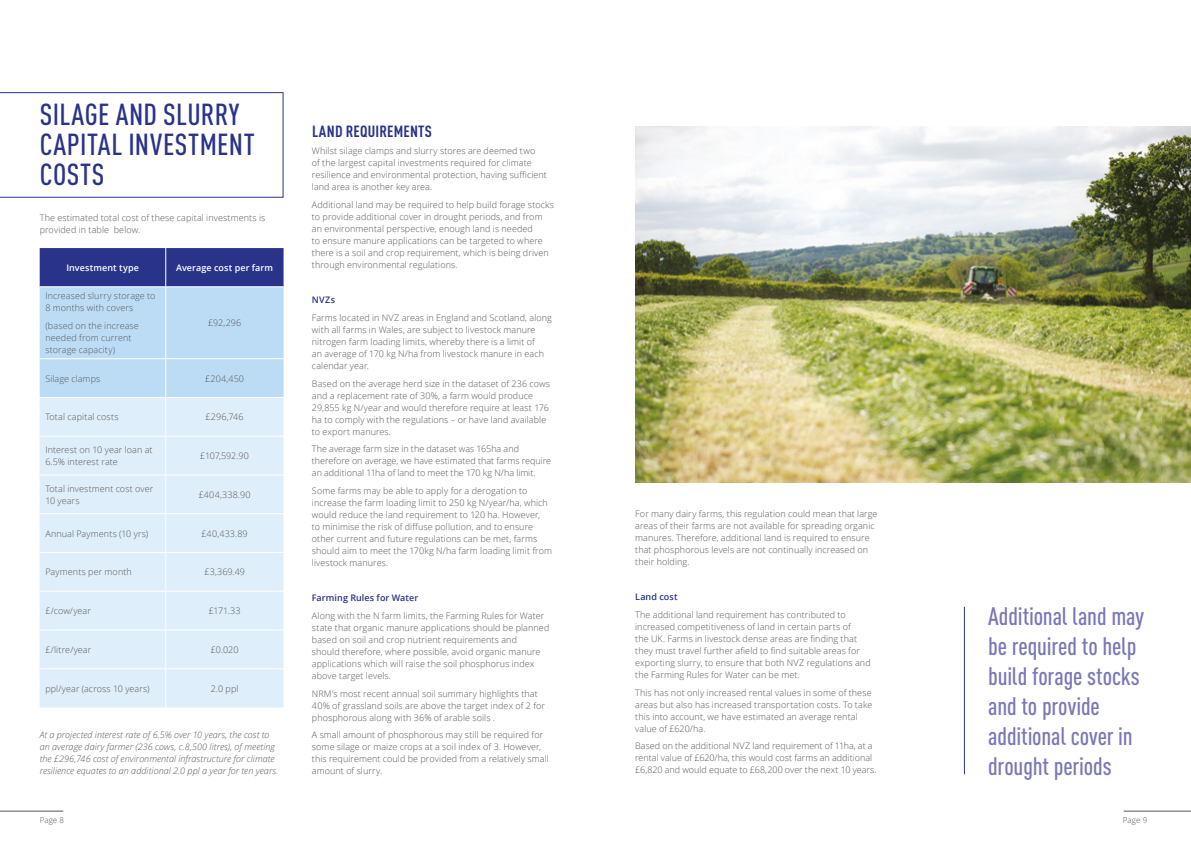
<style>
.page{position:relative;width:1191px;height:842px;background:#fff}
.page>*{position:absolute;margin:0;border:0;box-sizing:border-box;transform-origin:0 0}
.t1{font:500 condensed 30px/30px "DIN Pro";letter-spacing:.015em;color:#29338a}
.t2{font:500 condensed 25px/30px "DIN Pro";letter-spacing:-.005em;color:#7a77b7}
.t3{font:700 condensed 16px "DIN Pro";letter-spacing:.015em;color:#29338a}
.t4{font:300 9px/12px "Open Sans";letter-spacing:.01em;color:#575756}
.t5{font:italic 300 9px/12px "Open Sans";letter-spacing:.005em;color:#575756}
.t6{font:600 9px "Open Sans";letter-spacing:.01em;color:#29338a}
.t7{font:600 9px "Open Sans";letter-spacing:.01em;color:#fff}
.t8{font:300 8px "Open Sans";letter-spacing:.005em;color:#575756}
</style>
<div class="page">
<hr style="left:0;top:811px;width:63px;height:1px;background:#575756">
<hr style="left:1123px;top:811px;width:68px;height:1px;background:#575756">
<svg style="left:0;top:92px;width:283px;height:106px"></svg>
<svg style="left:40px;top:248px;width:243px;height:149px;background:#96b0d9"></svg>
<div style="left:40px;top:398px;width:243px;height:309px;background:#dfeefb"></div>
<hr style="left:165px;top:248px;width:1px;height:39px;background:#fff">
<hr style="left:40px;top:287px;width:126px;height:1px;background:#fff">
<hr style="left:166px;top:287px;width:117px;height:1px;background:#fff">
<hr style="left:165px;top:287px;width:1px;height:71px;background:#fff">
<hr style="left:40px;top:358px;width:126px;height:1px;background:#fff">
<hr style="left:166px;top:358px;width:117px;height:1px;background:#fff">
<hr style="left:165px;top:359px;width:1px;height:38px;background:#fff">
<hr style="left:165px;top:398px;width:1px;height:38px;background:#fff">
<hr style="left:40px;top:436px;width:126px;height:1px;background:#fff">
<hr style="left:166px;top:436px;width:117px;height:1px;background:#fff">
<hr style="left:165px;top:436px;width:1px;height:39px;background:#fff">
<hr style="left:40px;top:475px;width:126px;height:1px;background:#fff">
<hr style="left:166px;top:475px;width:117px;height:1px;background:#fff">
<hr style="left:165px;top:475px;width:1px;height:38px;background:#fff">
<hr style="left:40px;top:513px;width:126px;height:1px;background:#fff">
<hr style="left:166px;top:513px;width:117px;height:1px;background:#fff">
<hr style="left:165px;top:514px;width:1px;height:38px;background:#fff">
<hr style="left:40px;top:552px;width:126px;height:1px;background:#fff">
<hr style="left:166px;top:552px;width:117px;height:1px;background:#fff">
<hr style="left:165px;top:553px;width:1px;height:38px;background:#fff">
<hr style="left:40px;top:591px;width:126px;height:1px;background:#fff">
<hr style="left:166px;top:591px;width:117px;height:1px;background:#fff">
<hr style="left:165px;top:591px;width:1px;height:39px;background:#fff">
<hr style="left:40px;top:630px;width:126px;height:1px;background:#fff">
<hr style="left:166px;top:630px;width:117px;height:1px;background:#fff">
<hr style="left:165px;top:630px;width:1px;height:38px;background:#fff">
<hr style="left:40px;top:668px;width:126px;height:1px;background:#fff">
<hr style="left:166px;top:668px;width:117px;height:1px;background:#fff">
<hr style="left:165px;top:669px;width:1px;height:38px;background:#fff">
<img style="left:635px;top:126px;width:556px;height:356px">
<hr style="left:964px;top:607px;width:1px;height:167px;background:#29338a">
<h1 class="t1" style="left:40px;top:96px;width:216px">SILAGE AND SLURRY<br>CAPITAL INVESTMENT<br>COSTS</h1>
<p class="t4" style="left:40px;top:211px;width:227px">The estimated total cost of these capital investments is provided in table below.</p>
<p class="t7" style="left:66px;top:261px;width:74px">Investment type</p>
<p class="t7" style="left:176px;top:261px;width:99px">Average cost per farm</p>
<p class="t4" style="left:45px;top:290px;width:112px">Increased slurry storage to<br>8 months with covers</p>
<p class="t4" style="left:45px;top:319px;width:95px">(based on the increase needed from current storage capacity)</p>
<p class="t4" style="left:208px;top:317px;width:35px">£92,296</p>
<p class="t4" style="left:45px;top:372px;width:56px">Silage clamps</p>
<p class="t4" style="left:205px;top:372px;width:40px">£204,450</p>
<p class="t4" style="left:45px;top:411px;width:75px">Total capital costs</p>
<p class="t4" style="left:206px;top:411px;width:40px">£296,746</p>
<p class="t4" style="left:45px;top:443px;width:109px">Interest on 10 year loan at<br>6.5% interest rate</p>
<p class="t4" style="left:200px;top:449px;width:50px">£107,592.90</p>
<p class="t4" style="left:45px;top:482px;width:109px">Total investment cost over<br>10 years</p>
<p class="t4" style="left:199px;top:488px;width:53px">£404,338.90</p>
<p class="t4" style="left:45px;top:527px;width:104px">Annual Payments (10 yrs)</p>
<p class="t4" style="left:202px;top:527px;width:48px">£40,433.89</p>
<p class="t4" style="left:45px;top:566px;width:88px">Payments per month</p>
<p class="t4" style="left:204px;top:566px;width:42px">£3,369.49</p>
<p class="t4" style="left:45px;top:604px;width:47px">£/cow/year</p>
<p class="t4" style="left:209px;top:604px;width:33px">£171.33</p>
<p class="t4" style="left:45px;top:643px;width:47px">£/litre/year</p>
<p class="t4" style="left:211px;top:643px;width:29px">£0.020</p>
<p class="t4" style="left:45px;top:682px;width:106px">ppl/year (across 10 years)</p>
<p class="t4" style="left:211px;top:682px;width:29px">2.0 ppl</p>
<p class="t5" style="left:40px;top:728px;width:240px">At a projected interest rate of 6.5% over 10 years, the cost to an average dairy farmer (236 cows, c.8,500 litres), of meeting the £296,746 cost of environmental infrastructure for climate resilience equates to an additional 2.0 ppl a year for ten years.</p>
<h3 class="t3" style="left:312px;top:119px;width:121px">LAND REQUIREMENTS</h3>
<p class="t4" style="left:312px;top:145px;width:236px">Whilst silage clamps and slurry stores are deemed two<br>of the largest capital investments required for climate resilience and environmental protection, having sufficient land area is another key area.</p>
<p class="t4" style="left:312px;top:199px;width:244px">Additional land may be required to help build forage stocks to provide additional cover in drought periods, and from an environmental perspective, enough land is needed<br>to ensure manure applications can be targeted to where there is a soil and crop requirement, which is being driven through environmental regulations.</p>
<p class="t6" style="left:312px;top:294px;width:25px">NVZs</p>
<p class="t4" style="left:312px;top:312px;width:241px">Farms located in NVZ areas in England and Scotland, along with all farms in Wales, are subject to livestock manure nitrogen farm loading limits, whereby there is a limit of<br>an average of 170 kg N/ha from livestock manure in each calendar year.</p>
<p class="t4" style="left:312px;top:377px;width:240px">Based on the average herd size in the dataset of 236 cows and a replacement rate of 30%, a farm would produce 29,855 kg N/year and would therefore require at least 176 ha to comply with the regulations – or have land available to export manures.</p>
<p class="t4" style="left:312px;top:443px;width:241px">The average farm size in the dataset was 165ha and therefore on average, we have estimated that farms require an additional 11ha of land to meet the 170 kg N/ha limit.</p>
<p class="t4" style="left:312px;top:485px;width:242px">Some farms may be able to apply for a derogation to increase the farm loading limit to 250 kg N/year/ha, which would reduce the land requirement to 120 ha. However,<br>to minimise the risk of diffuse pollution, and to ensure other current and future regulations can be met, farms should aim to meet the 170kg N/ha farm loading limit from livestock manures.</p>
<p class="t6" style="left:312px;top:592px;width:108px">Farming Rules for Water</p>
<p class="t4" style="left:312px;top:610px;width:239px">Along with the N farm limits, the Farming Rules for Water state that organic manure applications should be planned based on soil and crop nutrient requirements and<br>should therefore, where possible, avoid organic manure applications which will raise the soil phosphorus index above target levels.</p>
<p class="t4" style="left:312px;top:687px;width:235px">NRM’s most recent annual soil summary highlights that<br>40% of grassland soils are above the target index of 2 for phosphorous along with 36% of arable soils .</p>
<p class="t4" style="left:312px;top:729px;width:238px">A small amount of phosphorous may still be required for some silage or maize crops at a soil index of 3. However, this requirement could be provided from a relatively small amount of slurry.</p>
<p class="t4" style="left:635px;top:508px;width:244px">For many dairy farms, this regulation could mean that large areas of their farms are not available for spreading organic manures. Therefore, additional land is required to ensure that phosphorous levels are not continually increased on their holding.</p>
<p class="t6" style="left:635px;top:591px;width:44px">Land cost</p>
<p class="t4" style="left:635px;top:609px;width:237px">The additional land requirement has contributed to increased competitiveness of land in certain parts of<br>the UK. Farms in livestock dense areas are finding that they must travel further afield to find suitable areas for exporting slurry, to ensure that both NVZ regulations and the Farming Rules for Water can be met.</p>
<p class="t4" style="left:635px;top:686px;width:239px">This has not only increased rental values in some of these areas but also has increased transportation costs. To take this into account, we have estimated an average rental value of £620/ha.</p>
<p class="t4" style="left:635px;top:740px;width:243px">Based on the additional NVZ land requirement of 11ha, at a rental value of £620/ha, this would cost farms an additional £6,820 and would equate to £68,200 over the next 10 years.</p>
<h2 class="t2" style="left:988px;top:599px;width:157px">Additional land may be required to help build forage stocks and to provide additional cover in drought periods</h2>
<p class="t8" style="left:40px;top:814px;width:26px">Page 8</p>
<p class="t8" style="left:1123px;top:814px;width:26px">Page 9</p>
</div>
